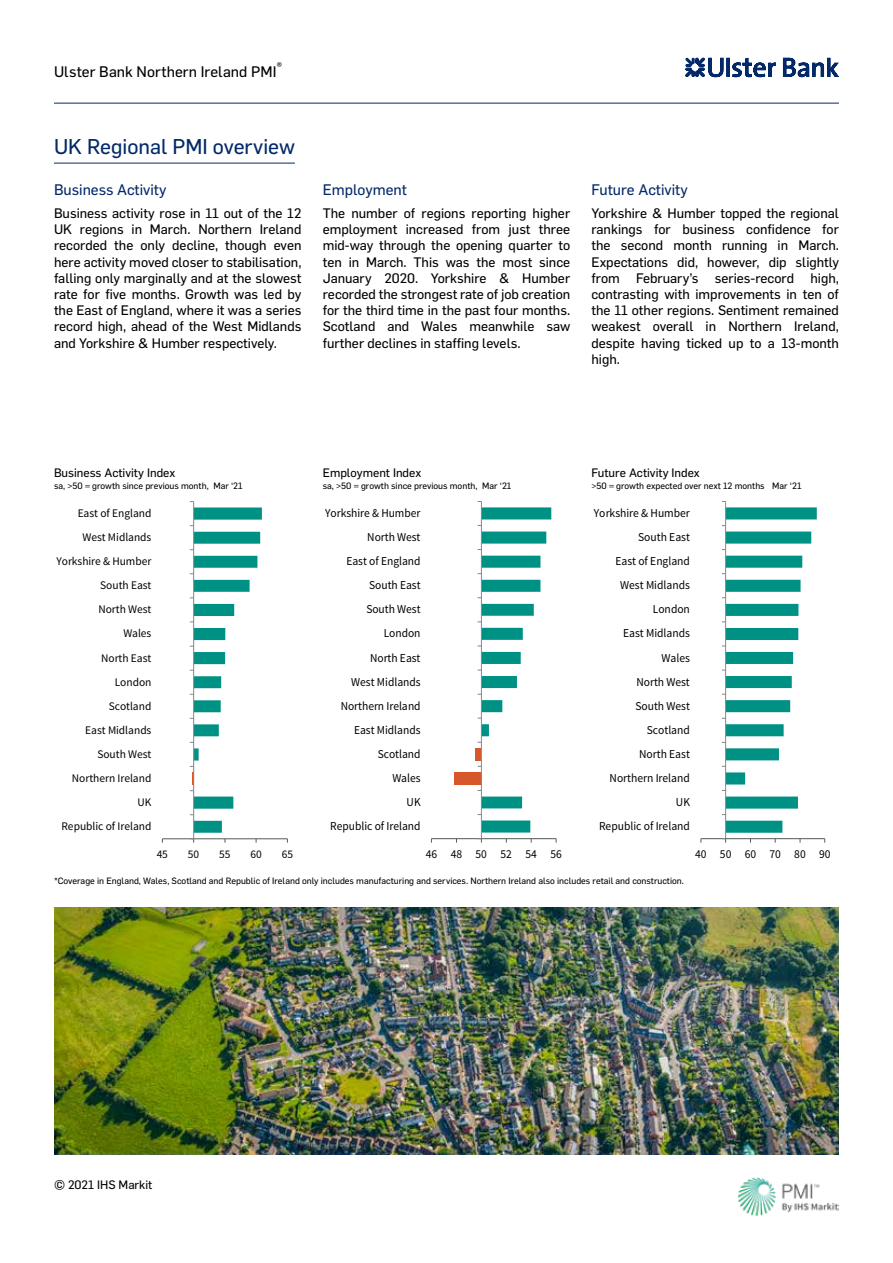
<style>
.page{position:relative;width:893px;height:1263px;background:#fff}
.page>*{position:absolute;margin:0;border:0;box-sizing:border-box;transform-origin:0 0}
.t1{font:21px "Flama Basic";color:#03296a}
.t2{font:15px "Flama Basic";color:#03296a}
.t3{font:15px "Flama Basic";letter-spacing:.005em;color:#000}
.t4{font:13.5px/16.2px "Flama Basic";color:#000;text-align:justify}
.t5{font:12px "Source Sans Pro";letter-spacing:-.005em;color:#000;scale:.95 1}
.t6{font:12px "Source Sans Pro";letter-spacing:-.005em;color:#000;scale:.96 1}
.t7{font:12px "Flama Basic";color:#000}
.t8{font:11.55px "Source Sans Pro";letter-spacing:-.005em;color:#000}
.t9{font:10.5px "Flama Basic";color:#000}
.t10{font:9px "Flama Basic";color:#000}
</style>
<div class="page">
<hr style="left:54px;top:103px;width:785px;height:1px;background:#03296a">
<img style="left:738px;top:1177px;width:100px;height:38px">
<hr style="left:54px;top:1154px;width:785px;height:1px;background:#03296a">
<svg style="left:685px;top:58px;width:154px;height:19px"></svg>
<hr style="left:54px;top:163px;width:241px;height:1px;background:#03296a">
<hr style="left:162px;top:838px;width:125px;height:1px;background:#58595b">
<svg style="left:190px;top:501px;width:72px;height:341px"></svg>
<img style="left:54px;top:908px;width:785px;height:246px">
<div style="left:454px;top:772px;width:27px;height:12px;background:#d7572b"></div>
<div style="left:476px;top:748px;width:5px;height:12px;background:#d7572b"></div>
<hr style="left:431px;top:838px;width:125px;height:1px;background:#58595b">
<hr style="left:481px;top:501px;width:1px;height:338px;background:#868686">
<svg style="left:478px;top:838px;width:4px;height:5px"></svg>
<svg style="left:478px;top:501px;width:73px;height:331px"></svg>
<hr style="left:701px;top:838px;width:124px;height:1px;background:#58595b">
<svg style="left:722px;top:501px;width:95px;height:342px"></svg>
<p class="t9" style="left:277px;top:59px;width:7px">®</p>
<p class="t3" style="left:54px;top:61px;width:224px">Ulster Bank Northern Ireland PMI</p>
<h1 class="t1" style="left:54px;top:132px;width:242px">UK Regional PMI overview</h1>
<p class="t2" style="left:54px;top:180px;width:114px">Business Activity</p>
<p class="t4" style="left:54px;top:204px;width:249px">Business activity rose in 11 out of the 12<br>UK regions in March. Northern Ireland recorded the only decline, though even here activity moved closer to stabilisation, falling only marginally and at the slowest rate for five months. Growth was led by the East of England, where it was a series record high, ahead of the West Midlands and Yorkshire &amp; Humber respectively.</p>
<p class="t2" style="left:323px;top:180px;width:86px">Employment</p>
<p class="t4" style="left:323px;top:204px;width:249px">The number of regions reporting higher employment increased from just three mid-way through the opening quarter to ten in March. This was the most since January 2020. Yorkshire &amp; Humber recorded the strongest rate of job creation for the third time in the past four months.<br>Scotland and Wales meanwhile saw further declines in staffing levels.</p>
<p class="t2" style="left:591px;top:180px;width:98px">Future Activity</p>
<p class="t4" style="left:591px;top:204px;width:249px">Yorkshire &amp; Humber topped the regional rankings for business confidence for the second month running in March.<br>Expectations did, however, dip slightly from February’s series-record high, contrasting with improvements in ten of the 11 other regions. Sentiment remained weakest overall in Northern Ireland, despite having ticked up to a 13-month high.</p>
<p class="t7" style="left:54px;top:464px;width:123px">Business Activity Index</p>
<p class="t10" style="left:54px;top:479px;width:190px">sa, &gt;50 = growth since previous month, Mar ‘21</p>
<p class="t7" style="left:323px;top:464px;width:100px">Employment Index</p>
<p class="t10" style="left:323px;top:479px;width:190px">sa, &gt;50 = growth since previous month, Mar ‘21</p>
<p class="t7" style="left:591px;top:464px;width:110px">Future Activity Index</p>
<p class="t10" style="left:591px;top:479px;width:212px">&gt;50 = growth expected over next 12 months Mar ‘21</p>
<p class="t8" style="left:78px;top:506px;width:75px">East of England</p>
<p class="t5" style="left:325px;top:506px;width:102px">Yorkshire &amp; Humber</p>
<p class="t6" style="left:594px;top:506px;width:102px">Yorkshire &amp; Humber</p>
<p class="t8" style="left:82px;top:530px;width:70px">West Midlands</p>
<p class="t5" style="left:367px;top:530px;width:57px">North West</p>
<p class="t6" style="left:638px;top:530px;width:55px">South East</p>
<p class="t8" style="left:56px;top:554px;width:97px">Yorkshire &amp; Humber</p>
<p class="t5" style="left:346px;top:554px;width:79px">East of England</p>
<p class="t6" style="left:615px;top:554px;width:79px">East of England</p>
<p class="t8" style="left:100px;top:578px;width:53px">South East</p>
<p class="t5" style="left:369px;top:578px;width:56px">South East</p>
<p class="t6" style="left:620px;top:578px;width:74px">West Midlands</p>
<p class="t8" style="left:98px;top:602px;width:54px">North West</p>
<p class="t5" style="left:366px;top:602px;width:59px">South West</p>
<p class="t6" style="left:653px;top:602px;width:40px">London</p>
<p class="t8" style="left:123px;top:626px;width:30px">Wales</p>
<p class="t5" style="left:384px;top:626px;width:40px">London</p>
<p class="t6" style="left:623px;top:626px;width:71px">East Midlands</p>
<p class="t8" style="left:101px;top:650px;width:52px">North East</p>
<p class="t5" style="left:370px;top:650px;width:55px">North East</p>
<p class="t6" style="left:661px;top:650px;width:31px">Wales</p>
<p class="t8" style="left:115px;top:675px;width:38px">London</p>
<p class="t5" style="left:351px;top:674px;width:74px">West Midlands</p>
<p class="t6" style="left:636px;top:674px;width:57px">North West</p>
<p class="t8" style="left:109px;top:699px;width:44px">Scotland</p>
<p class="t5" style="left:341px;top:698px;width:86px">Northern Ireland</p>
<p class="t6" style="left:635px;top:698px;width:58px">South West</p>
<p class="t8" style="left:85px;top:723px;width:68px">East Midlands</p>
<p class="t5" style="left:354px;top:722px;width:71px">East Midlands</p>
<p class="t6" style="left:647px;top:722px;width:46px">Scotland</p>
<p class="t8" style="left:97px;top:747px;width:55px">South West</p>
<p class="t5" style="left:378px;top:746px;width:47px">Scotland</p>
<p class="t6" style="left:639px;top:746px;width:54px">North East</p>
<p class="t8" style="left:72px;top:771px;width:81px">Northern Ireland</p>
<p class="t5" style="left:392px;top:770px;width:31px">Wales</p>
<p class="t6" style="left:610px;top:771px;width:85px">Northern Ireland</p>
<p class="t8" style="left:138px;top:795px;width:15px">UK</p>
<p class="t5" style="left:407px;top:795px;width:16px">UK</p>
<p class="t6" style="left:676px;top:795px;width:16px">UK</p>
<p class="t8" style="left:61px;top:819px;width:91px">Republic of Ireland</p>
<p class="t5" style="left:330px;top:819px;width:97px">Republic of Ireland</p>
<p class="t6" style="left:599px;top:819px;width:96px">Republic of Ireland</p>
<p class="t8" style="left:157px;top:847px;width:13px">45</p>
<p class="t8" style="left:188px;top:847px;width:13px">50</p>
<p class="t8" style="left:219px;top:847px;width:13px">55</p>
<p class="t8" style="left:250px;top:847px;width:13px">60</p>
<p class="t8" style="left:282px;top:847px;width:13px">65</p>
<p class="t5" style="left:426px;top:847px;width:145px">46 48 50 52 54 56</p>
<p class="t6" style="left:695px;top:847px;width:142px">40 50 60 70 80 90</p>
<p class="t10" style="left:54px;top:875px;width:631px">*Coverage in England, Wales, Scotland and Republic of Ireland only includes manufacturing and services. Northern Ireland also includes retail and construction.</p>
<p class="t7" style="left:54px;top:1176px;width:100px">© 2021 IHS Markit</p>
</div>
